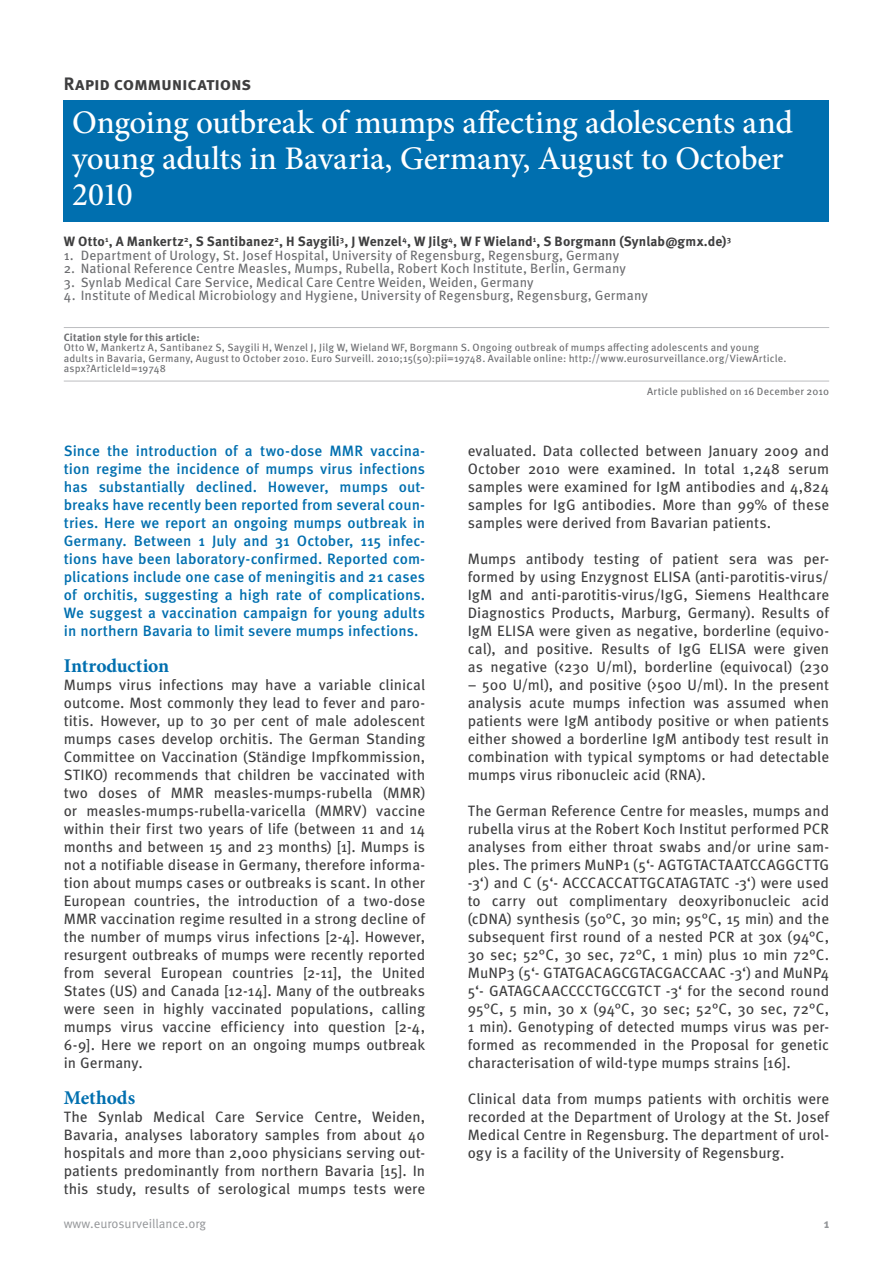
<style>
.page{position:relative;width:893px;height:1263px;background:#fff}
.page>*{position:absolute;margin:0;border:0;box-sizing:border-box;transform-origin:0 0}
.t1{font:500 33px/36px "Minion Pro";letter-spacing:-.005em;color:#fff}
.t2{font:700 19.5px "Minion Pro";color:#006faf}
.t3{font:700 18px "Meta Pro";letter-spacing:-.015em;color:#3e3e3f}
.t4{font:15px/18px "Meta Pro";color:#3e3e3f;text-align:justify}
.t5{font:500 15px/18px "Meta Pro";letter-spacing:.005em;color:#006faf;text-align:justify}
.t6{font:13.5px "Meta Pro";letter-spacing:.01em;color:#6c6d70}
.t7{font:700 13.5px "Meta Pro";letter-spacing:.005em;color:#3e3e3f}
.t8{font:12.75px "Meta Pro";color:#939598}
.t9{font:700 12.75px "Meta Pro";color:#939598}
.t10{font:10.5px/10.5px "Meta Pro";letter-spacing:.015em;color:#6c6d70}
.t11{font:700 10.5px "Meta Pro";letter-spacing:.015em;color:#6c6d70}
</style>
<div class="page">
<hr style="left:64px;top:327px;width:765px;height:1px;background:#bcbdc0">
<hr style="left:64px;top:381px;width:765px;height:1px;background:#bcbdc0">
<div style="left:64px;top:100px;width:765px;height:122px;background:#006faf"></div>
<p class="t3" style="left:64px;top:72px;width:189px">Rapid communications</p>
<h1 class="t1" style="left:72px;top:104px;width:722px">Ongoing outbreak of mumps affecting adolescents and young adults in Bavaria, Germany, August to October<br>2010</h1>
<p class="t7" style="left:64px;top:233px;width:669px">W Otto<sup>1</sup>, A Mankertz<sup>2</sup>, S Santibanez<sup>2</sup>, H Saygili<sup>3</sup>, J Wenzel<sup>4</sup>, W Jilg<sup>4</sup>, W F Wieland<sup>1</sup>, S Borgmann (Synlab@gmx.de)<sup>3</sup></p>
<p class="t6" style="left:64px;top:247px;width:557px">1. Department of Urology, St. Josef Hospital, University of Regensburg, Regensburg, Germany</p>
<p class="t6" style="left:64px;top:260px;width:564px">2. National Reference Centre Measles, Mumps, Rubella, Robert Koch Institute, Berlin, Germany</p>
<p class="t6" style="left:64px;top:274px;width:471px">3. Synlab Medical Care Service, Medical Care Centre Weiden, Weiden, Germany</p>
<p class="t6" style="left:64px;top:287px;width:586px">4. Institute of Medical Microbiology and Hygiene, University of Regensburg, Regensburg, Germany</p>
<p class="t11" style="left:64px;top:330px;width:137px">Citation style for this article:</p>
<p class="t10" style="left:64px;top:343px;width:724px">Otto W, Mankertz A, Santibanez S, Saygili H, Wenzel J, Jilg W, Wieland WF, Borgmann S. Ongoing outbreak of mumps affecting adolescents and young adults in Bavaria, Germany, August to October 2010. Euro Surveill. 2010;15(50):pii=19748. Available online: http://www.eurosurveillance.org/ViewArticle. aspx?ArticleId=19748</p>
<p class="t10" style="left:647px;top:387px;width:184px">Article published on 16 December 2010</p>
<p class="t5" style="left:64px;top:442px;width:363px">Since the introduction of a two-dose MMR vaccina&shy;tion regime the incidence of mumps virus infections has substantially declined. However, mumps out&shy;breaks have recently been reported from several coun&shy;tries. Here we report an ongoing mumps outbreak in Germany. Between 1 July and 31 October, 115 infec&shy;tions have been laboratory-confirmed. Reported com&shy;plications include one case of meningitis and 21 cases of orchitis, suggesting a high rate of complications.<br>We suggest a vaccination campaign for young adults in northern Bavaria to limit severe mumps infections.</p>
<h2 class="t2" style="left:64px;top:652px;width:107px">Introduction</h2>
<p class="t4" style="left:64px;top:676px;width:363px">Mumps virus infections may have a variable clinical outcome. Most commonly they lead to fever and paro&shy;titis. However, up to 30 per cent of male adolescent mumps cases develop orchitis. The German Standing Committee on Vaccination (Ständige Impfkommission, STIKO) recommends that children be vaccinated with two doses of MMR measles-mumps-rubella (MMR) or measles-mumps-rubella-varicella (MMRV) vaccine within their first two years of life (between 11 and 14 months and between 15 and 23 months) [1]. Mumps is not a notifiable disease in Germany, therefore informa&shy;tion about mumps cases or outbreaks is scant. In other European countries, the introduction of a two-dose MMR vaccination regime resulted in a strong decline of the number of mumps virus infections [2-4]. However, resurgent outbreaks of mumps were recently reported from several European countries [2-11], the United States (US) and Canada [12-14]. Many of the outbreaks were seen in highly vaccinated populations, calling mumps virus vaccine efficiency into question [2-4, 6-9]. Here we report on an ongoing mumps outbreak in Germany.</p>
<h2 class="t2" style="left:64px;top:1084px;width:73px">Methods</h2>
<p class="t4" style="left:64px;top:1108px;width:363px">The Synlab Medical Care Service Centre, Weiden, Bavaria, analyses laboratory samples from about 40 hospitals and more than 2,000 physicians serving out&shy;patients predominantly from northern Bavaria [15]. In this study, results of serological mumps tests were</p>
<p class="t4" style="left:468px;top:442px;width:363px">evaluated. Data collected between January 2009 and October 2010 were examined. In total 1,248 serum samples were examined for IgM antibodies and 4,824 samples for IgG antibodies. More than 99% of these samples were derived from Bavarian patients.</p>
<p class="t4" style="left:468px;top:550px;width:363px">Mumps antibody testing of patient sera was per&shy;formed by using Enzygnost ELISA (anti-parotitis-virus/ IgM and anti-parotitis-virus/IgG, Siemens Healthcare Diagnostics Products, Marburg, Germany). Results of IgM ELISA were given as negative, borderline (equivo&shy;cal), and positive. Results of IgG ELISA were given as negative (&lt;230 U/ml), borderline (equivocal) (230</p>
<p class="t4" style="left:468px;top:676px;width:363px">– 500 U/ml), and positive (&gt;500 U/ml). In the present analysis acute mumps infection was assumed when patients were IgM antibody positive or when patients either showed a borderline IgM antibody test result in combination with typical symptoms or had detectable mumps virus ribonucleic acid (RNA).</p>
<p class="t4" style="left:468px;top:802px;width:363px">The German Reference Centre for measles, mumps and rubella virus at the Robert Koch Institut performed PCR analyses from either throat swabs and/or urine sam&shy;ples. The primers MuNP1 (5‘- AGTGTACTAATCCAGGCTTG -3‘) and C (5‘- ACCCACCATTGCATAGTATC -3‘) were used to carry out complimentary deoxyribonucleic acid (cDNA) synthesis (50°C, 30 min; 95°C, 15 min) and the subsequent first round of a nested PCR at 30x (94°C, 30 sec; 52°C, 30 sec, 72°C, 1 min) plus 10 min 72°C.<br>MuNP3 (5‘- GTATGACAGCGTACGACCAAC -3‘) and MuNP4<br>5‘- GATAGCAACCCCTGCCGTCT -3‘ for the second round 95°C, 5 min, 30 x (94°C, 30 sec; 52°C, 30 sec, 72°C, 1 min). Genotyping of detected mumps virus was per&shy;formed as recommended in the Proposal for genetic characterisation of wild-type mumps strains [16].</p>
<p class="t4" style="left:468px;top:1090px;width:363px">Clinical data from mumps patients with orchitis were recorded at the Department of Urology at the St. Josef Medical Centre in Regensburg. The department of urol&shy;ogy is a facility of the University of Regensburg.</p>
<p class="t8" style="left:64px;top:1215px;width:144px">www.eurosurveillance.org</p>
<p class="t9" style="left:824px;top:1215px;width:7px">1</p>
</div>
